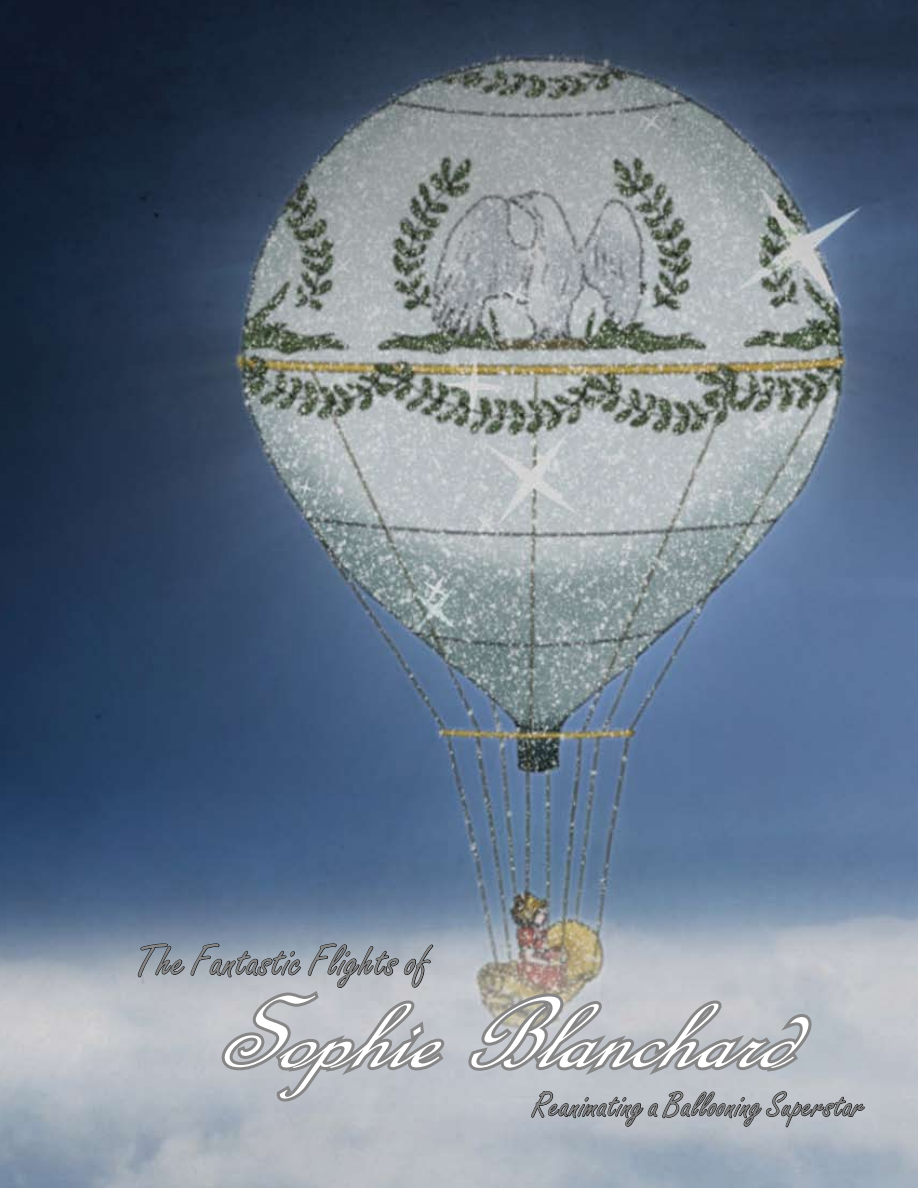
<style>
.page{position:relative;width:918px;height:1188px;background:#fff}
.page>*{position:absolute;margin:0;border:0;box-sizing:border-box;transform-origin:0 0}
.t1{font:italic 108px "French Script";color:#fff}
.t2{font:45px "Freestyle Script";color:#868687}
.t3{font:36px "Freestyle Script";color:#868687}
</style>
<div class="page">
<img style="left:0;top:0;width:918px;height:1188px">
<svg style="left:138px;top:894px;width:312px;height:211px;background:#9aa2ae"></svg>
<svg style="left:468px;top:990px;width:347px;height:92px;background:#abacb0"></svg>
<svg style="left:531px;top:1091px;width:334px;height:37px;background:#999da3"></svg>
<p class="t2" style="left:135px;top:935px;width:294px">The Fantastic Flights of</p>
<h1 class="t1" style="left:212px;top:967px;width:668px">SophieBlanchard</h1>
<p class="t3" style="left:532px;top:1084px;width:334px">Reanimating a Ballooning Superstar</p>
</div>
